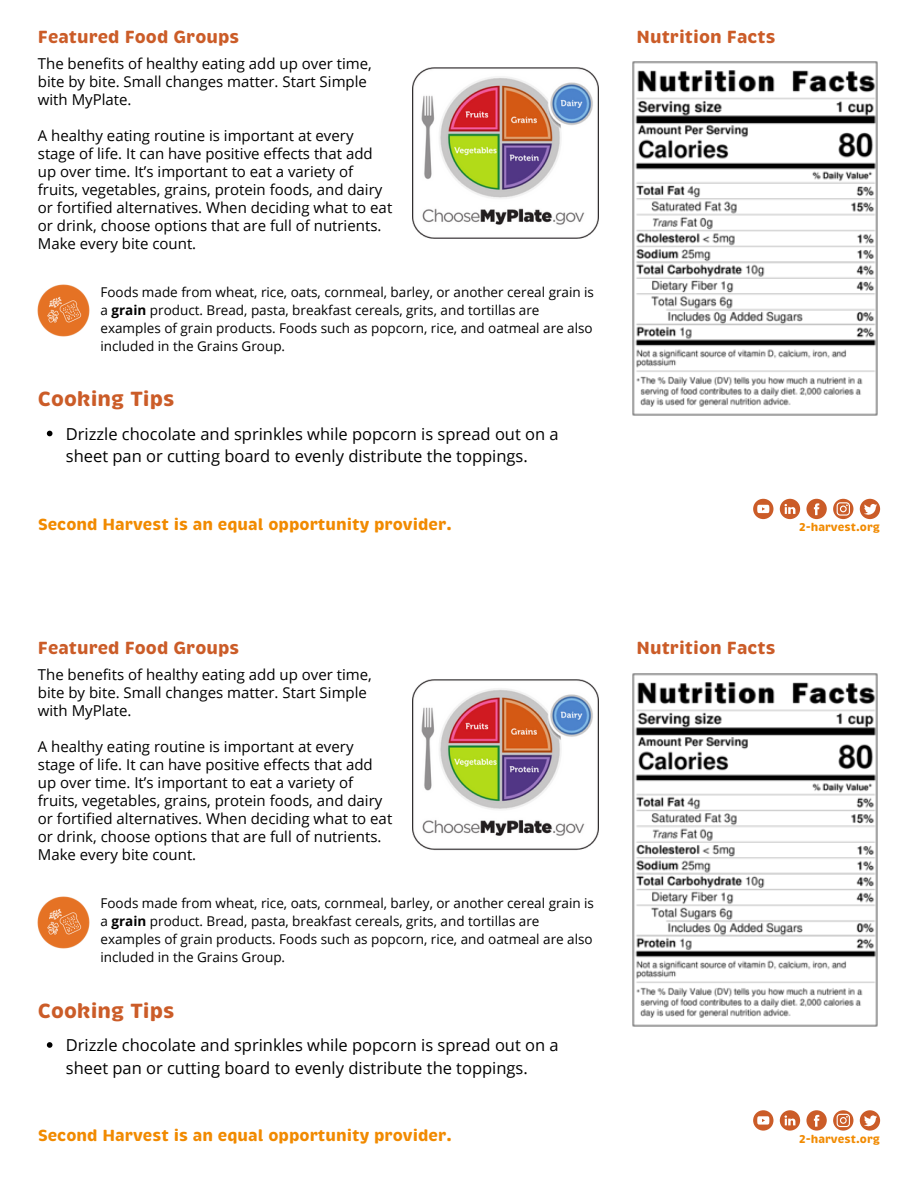
<style>
.page{position:relative;width:918px;height:1188px;background:#fff}
.page>*{position:absolute;margin:0;border:0;box-sizing:border-box;transform-origin:0 0}
.t1{font:700 21px "Brevia";color:#cb5c28}
.t2{font:700 18px "Brevia";color:#cb5c28}
.t3{font:16.5px/22.5px "Open Sans";color:#000}
.t4{font:700 16.5px "Brevia";color:#f18a00}
.t5{font:15px/18px "Open Sans";color:#000}
.t6{font:13.5px/18px "Open Sans";color:#000}
.t7{font:700 11.55px "Brevia";color:#f18a00}
.s1{font-weight:700}
</style>
<div class="page">
<img style="left:412px;top:68px;width:186px;height:171px">
<img style="left:38px;top:285px;width:52px;height:52px">
<img style="left:632px;top:61px;width:246px;height:355px">
<svg style="left:47px;top:431px;width:5px;height:5px"></svg>
<svg style="left:860px;top:499px;width:20px;height:20px"></svg>
<svg style="left:833px;top:499px;width:20px;height:20px"></svg>
<svg style="left:806px;top:499px;width:21px;height:20px"></svg>
<svg style="left:780px;top:499px;width:20px;height:20px"></svg>
<svg style="left:753px;top:499px;width:20px;height:20px"></svg>
<img style="left:412px;top:679px;width:186px;height:171px">
<img style="left:38px;top:896px;width:52px;height:52px">
<img style="left:632px;top:673px;width:246px;height:354px">
<svg style="left:47px;top:1042px;width:5px;height:6px"></svg>
<svg style="left:860px;top:1110px;width:20px;height:21px"></svg>
<svg style="left:833px;top:1110px;width:20px;height:21px"></svg>
<svg style="left:806px;top:1110px;width:21px;height:21px"></svg>
<svg style="left:780px;top:1110px;width:20px;height:21px"></svg>
<svg style="left:753px;top:1110px;width:20px;height:21px"></svg>
<p class="t2" style="left:38px;top:25px;width:203px">Featured Food Groups</p>
<p class="t5" style="left:38px;top:54px;width:336px">The benefits of healthy eating add up over time, bite by bite. Small changes matter. Start Simple with MyPlate.</p>
<p class="t5" style="left:38px;top:126px;width:356px">A healthy eating routine is important at every stage of life. It can have positive effects that add up over time. It’s important to eat a variety of fruits, vegetables, grains, protein foods, and dairy or fortified alternatives. When deciding what to eat or drink, choose options that are full of nutrients.<br>Make every bite count.</p>
<p class="t6" style="left:100px;top:283px;width:495px">Foods made from wheat, rice, oats, cornmeal, barley, or another cereal grain is a <span class="s1">grain</span> product. Bread, pasta, breakfast cereals, grits, and tortillas are examples of grain products. Foods such as popcorn, rice, and oatmeal are also included in the Grains Group.</p>
<p class="t1" style="left:38px;top:385px;width:138px">Cooking Tips</p>
<p class="t3" style="left:66px;top:422px;width:494px">Drizzle chocolate and sprinkles while popcorn is spread out on a sheet pan or cutting board to evenly distribute the toppings.</p>
<p class="t2" style="left:637px;top:25px;width:141px">Nutrition Facts</p>
<p class="t4" style="left:38px;top:513px;width:415px">Second Harvest is an equal opportunity provider.</p>
<p class="t7" style="left:799px;top:520px;width:82px">2-harvest.org</p>
<p class="t2" style="left:38px;top:636px;width:203px">Featured Food Groups</p>
<p class="t5" style="left:38px;top:665px;width:336px">The benefits of healthy eating add up over time, bite by bite. Small changes matter. Start Simple with MyPlate.</p>
<p class="t5" style="left:38px;top:737px;width:356px">A healthy eating routine is important at every stage of life. It can have positive effects that add up over time. It’s important to eat a variety of fruits, vegetables, grains, protein foods, and dairy or fortified alternatives. When deciding what to eat or drink, choose options that are full of nutrients.<br>Make every bite count.</p>
<p class="t6" style="left:100px;top:894px;width:495px">Foods made from wheat, rice, oats, cornmeal, barley, or another cereal grain is a <span class="s1">grain</span> product. Bread, pasta, breakfast cereals, grits, and tortillas are examples of grain products. Foods such as popcorn, rice, and oatmeal are also included in the Grains Group.</p>
<p class="t1" style="left:38px;top:997px;width:138px">Cooking Tips</p>
<p class="t3" style="left:66px;top:1034px;width:494px">Drizzle chocolate and sprinkles while popcorn is spread out on a sheet pan or cutting board to evenly distribute the toppings.</p>
<p class="t2" style="left:637px;top:636px;width:141px">Nutrition Facts</p>
<p class="t4" style="left:38px;top:1125px;width:415px">Second Harvest is an equal opportunity provider.</p>
<p class="t7" style="left:799px;top:1131px;width:82px">2-harvest.org</p>
</div>
